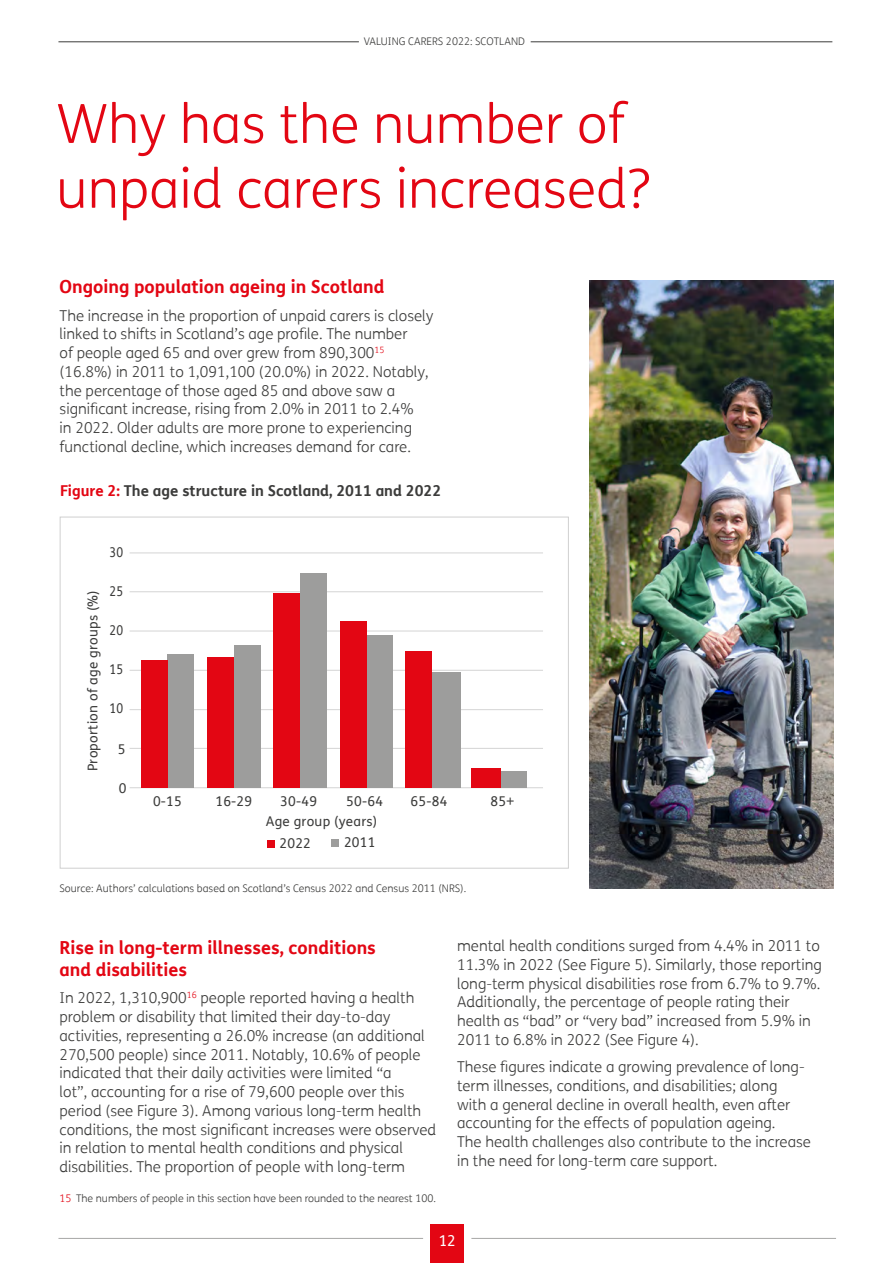
<style>
.page{position:relative;width:893px;height:1263px;background:#fff}
.page>*{position:absolute;margin:0;border:0;box-sizing:border-box;transform-origin:0 0}
.H2_-Section_header{font:300 54px/64.8px "FS Me";color:#e30613}
.H3_for_h4_-_Red_copy{font:700 18px/22.5px "FS Me";color:#e30613}
.P_-_Body{font:300 15px/18.8px "FS Me";color:#3c3c3b}
.Total___figure_headings{font:700 15px "FS Me";color:#3c3c3b}
.t1{font:15px "FS Me";color:#fff}
.t2{font:13.5px/21.6px "FS Me";letter-spacing:.02em;color:#3c3c3b}
.t3{font:13.5px "FS Me";letter-spacing:.02em;color:#3c3c3b;scale:.88 1}
.Source{font:300 10.5px "FS Me";color:#3c3c3b}
.s1{color:#e30613}
</style>
<div class="page">
<hr style="left:58px;top:42px;width:301px;height:1px;background:#3c3c3b">
<hr style="left:531px;top:42px;width:301px;height:1px;background:#3c3c3b">
<hr style="left:130px;top:552px;width:413px;height:1px;background:#d9d9d9">
<hr style="left:130px;top:591px;width:413px;height:1px;background:#d9d9d9">
<hr style="left:130px;top:630px;width:413px;height:2px;background:#d9d9d9">
<hr style="left:130px;top:670px;width:413px;height:1px;background:#d9d9d9">
<hr style="left:130px;top:709px;width:413px;height:1px;background:#d9d9d9">
<hr style="left:130px;top:748px;width:413px;height:1px;background:#d9d9d9">
<hr style="left:130px;top:787px;width:413px;height:1px;background:#d9d9d9">
<div style="left:267px;top:840px;width:7px;height:8px;background:#e30613"></div>
<div style="left:432px;top:672px;width:29px;height:116px;background:#9d9d9c"></div>
<div style="left:405px;top:651px;width:27px;height:137px;background:#e30613"></div>
<div style="left:500px;top:771px;width:27px;height:17px;background:#9d9d9c"></div>
<div style="left:471px;top:768px;width:29px;height:20px;background:#e30613"></div>
<div style="left:367px;top:635px;width:26px;height:153px;background:#9d9d9c"></div>
<div style="left:340px;top:621px;width:27px;height:167px;background:#e30613"></div>
<div style="left:300px;top:573px;width:27px;height:215px;background:#9d9d9c"></div>
<div style="left:273px;top:593px;width:27px;height:195px;background:#e30613"></div>
<div style="left:234px;top:645px;width:27px;height:143px;background:#9d9d9c"></div>
<div style="left:207px;top:657px;width:27px;height:131px;background:#e30613"></div>
<div style="left:167px;top:654px;width:27px;height:134px;background:#9d9d9c"></div>
<div style="left:141px;top:660px;width:26px;height:128px;background:#e30613"></div>
<div style="left:331px;top:839px;width:8px;height:8px;background:#9d9d9c"></div>
<img style="left:590px;top:281px;width:243px;height:608px">
<div style="left:431px;top:1224px;width:33px;height:39px;background:#e30613"></div>
<hr style="left:58px;top:1238px;width:365px;height:1px;background:#a8a8a7">
<hr style="left:471px;top:1238px;width:365px;height:1px;background:#a8a8a7">
<p class="Source" style="left:364px;top:34px;width:163px">VALUING CARERS 2022: SCOTLAND</p>
<h2 class="H2_-Section_header" style="left:56px;top:90px;width:595px">Why has the number of unpaid carers increased?</h2>
<h3 class="H3_for_h4_-_Red_copy" style="left:60px;top:275px;width:326px">Ongoing population ageing in Scotland</h3>
<p class="P_-_Body" style="left:60px;top:305px;width:375px">The increase in the proportion of unpaid carers is closely linked to shifts in Scotland’s age profile. The number<br>of people aged 65 and over grew from 890,300<sup>15 </sup>(16.8%) in 2011 to 1,091,100 (20.0%) in 2022. Notably, the percentage of those aged 85 and above saw a significant increase, rising from 2.0% in 2011 to 2.4%<br>in 2022. Older adults are more prone to experiencing functional decline, which increases demand for care.</p>
<h3 class="Total___figure_headings" style="left:60px;top:479px;width:383px"><span class="s1">Figure 2:</span> The age structure in Scotland, 2011 and 2022</h3>
<p class="t3" style="left:109px;top:543px;width:17px">30</p>
<p class="t2" style="left:82px;top:771px;width:182px;rotate:-90deg">Proportion of age groups (%)</p>
<p class="t3" style="left:109px;top:582px;width:17px">25</p>
<p class="t3" style="left:109px;top:621px;width:17px">20</p>
<p class="t3" style="left:109px;top:660px;width:17px">15</p>
<p class="t3" style="left:109px;top:699px;width:17px">10</p>
<p class="t2" style="left:118px;top:738px;width:9px">5</p>
<p class="t2" style="left:119px;top:777px;width:9px">0</p>
<p class="t2" style="left:153px;top:790px;width:30px">0-15</p>
<p class="t2" style="left:215px;top:790px;width:38px">16-29</p>
<p class="t2" style="left:280px;top:790px;width:38px">30-49</p>
<p class="t2" style="left:346px;top:790px;width:38px">50-64</p>
<p class="t2" style="left:411px;top:790px;width:38px">65-84</p>
<p class="t2" style="left:491px;top:790px;width:25px">85+</p>
<p class="t2" style="left:279px;top:810px;width:99px;text-indent:-14px">Age group (years)<br>2022</p>
<p class="t2" style="left:344px;top:831px;width:33px">2011</p>
<p class="Source" style="left:60px;top:881px;width:408px">Source: Authors’ calculations based on Scotland’s Census 2022 and Census 2011 (NRS).</p>
<h3 class="H3_for_h4_-_Red_copy" style="left:60px;top:935px;width:318px">Rise in long-term illnesses, conditions and disabilities</h3>
<p class="P_-_Body" style="left:60px;top:988px;width:378px">In 2022, 1,310,900<sup>16</sup> people reported having a health problem or disability that limited their day-to-day activities, representing a 26.0% increase (an additional 270,500 people) since 2011. Notably, 10.6% of people indicated that their daily activities were limited “a<br>lot”, accounting for a rise of 79,600 people over this period (see Figure 3). Among various long-term health conditions, the most significant increases were observed in relation to mental health conditions and physical disabilities. The proportion of people with long-term</p>
<p class="Source" style="left:60px;top:1191px;width:378px"><span class="s1">15</span> The numbers of people in this section have been rounded to the nearest 100.</p>
<p class="P_-_Body" style="left:457px;top:936px;width:366px">mental health conditions surged from 4.4% in 2011 to 11.3% in 2022 (See Figure 5). Similarly, those reporting long-term physical disabilities rose from 6.7% to 9.7%.<br>Additionally, the percentage of people rating their health as “bad” or “very bad” increased from 5.9% in 2011 to 6.8% in 2022 (See Figure 4).</p>
<p class="P_-_Body" style="left:457px;top:1057px;width:355px">These figures indicate a growing prevalence of long&shy;term illnesses, conditions, and disabilities; along<br>with a general decline in overall health, even after accounting for the effects of population ageing.<br>The health challenges also contribute to the increase in the need for long-term care support.</p>
<p class="t1" style="left:439px;top:1230px;width:19px">12</p>
</div>
